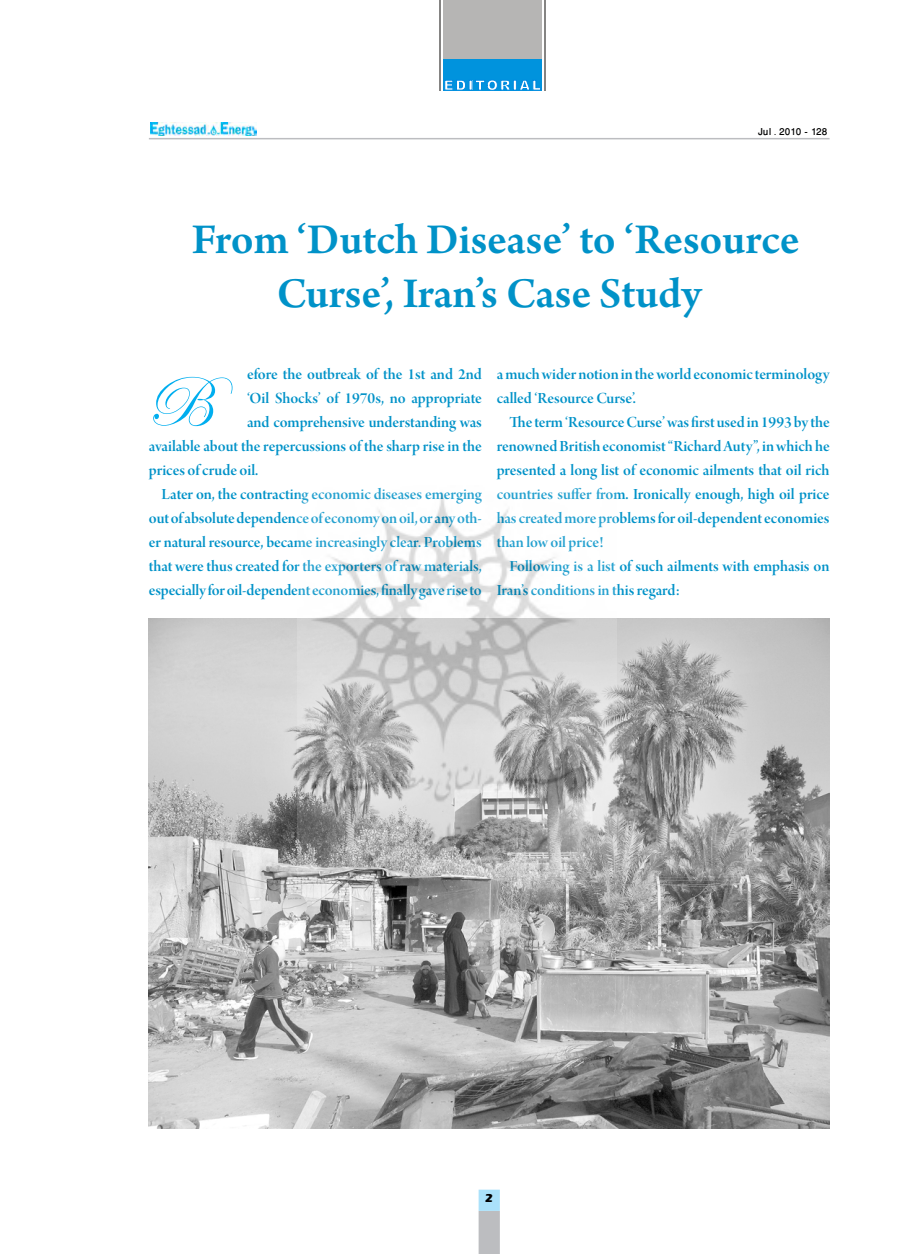
<style>
.page{position:relative;width:914px;height:1254px;background:#fff}
.page>*{position:absolute;margin:0;border:0;box-sizing:border-box;transform-origin:0 0}
.t1{font:72px "Edwardian Script ITC";color:#00aeef}
.t2{font:600 45px/54px "Arno Pro";color:#0092c8;text-align:center}
.t3{font:16.5px/24px "Arno Pro Smbd Display";color:#0092c8}
.t4{font:500 13.5px "Win Soft Pro";color:#000}
.t5{font:700 12px "Eras ITC";color:#000}
</style>
<div class="page">
<hr style="left:149px;top:138px;width:680px;height:1px;background:#bcbdc0">
<div style="left:479px;top:1212px;width:20px;height:41px;background:#bcbdc0"></div>
<div style="left:478px;top:1211px;width:22px;height:43px;border:2px solid #bcbdc0"></div>
<div style="left:479px;top:1190px;width:20px;height:20px;background:#aae1fa"></div>
<div style="left:478px;top:1190px;width:22px;height:21px;border:2px solid #aae1fa"></div>
<img style="left:150px;top:123px;width:106px;height:13px">
<img style="left:149px;top:618px;width:680px;height:511px">
<div style="left:443px;top:32px;width:98px;height:59px;background:#0093dd"></div>
<div style="left:443px;top:0;width:98px;height:59px;background:#b6b5b4"></div>
<hr style="left:439px;top:0;width:1px;height:91px;background:#858483">
<hr style="left:544px;top:0;width:1px;height:91px;background:#858483">
<svg style="left:444px;top:80px;width:96px;height:11px"></svg>
<img style="left:297px;top:494px;width:320px;height:383px">
<p class="t4" style="left:757px;top:125px;width:71px">Jul . 2010 - 128</p>
<h2 class="t2" style="left:192px;top:215px;width:609px">From ‘Dutch Disease’ to ‘Resource<br>Curse’, Iran’s Case Study</h2>
<p class="t3" style="left:247px;top:363px;width:236px">efore the outbreak of the 1st and 2nd</p>
<p class="t3" style="left:247px;top:387px;width:236px">‘Oil Shocks’ of 1970s, no appropriate</p>
<p class="t3" style="left:247px;top:411px;width:236px">and comprehensive understanding was</p>
<p class="t3" style="left:149px;top:435px;width:334px">available about the repercussions of the sharp rise in the</p>
<p class="t3" style="left:149px;top:459px;width:111px">prices of crude oil.</p>
<p class="t3" style="left:162px;top:483px;width:322px">Later on, the contracting economic diseases emerging</p>
<p class="t3" style="left:149px;top:507px;width:334px">out of absolute dependence of economy on oil, or any oth-</p>
<p class="t3" style="left:149px;top:531px;width:334px">er natural resource, became increasingly clear. Problems</p>
<p class="t3" style="left:149px;top:555px;width:334px">that were thus created for the exporters of raw materials,</p>
<p class="t3" style="left:149px;top:579px;width:334px">especially for oil-dependent economies, finally gave rise to</p>
<h1 class="t1" style="left:145px;top:363px;width:68px">B</h1>
<p class="t3" style="left:496px;top:363px;width:334px">a much wider notion in the world economic terminology called ‘Resource Curse’.</p>
<p class="t3" style="left:496px;top:411px;width:334px;text-align:justify;text-indent:13px">The term ‘Resource Curse’ was first used in 1993 by the renowned British economist “Richard Auty”, in which he presented a long list of economic ailments that oil rich countries suffer from. Ironically enough, high oil price has created more problems for oil-dependent economies than low oil price!</p>
<p class="t3" style="left:496px;top:555px;width:334px;text-indent:13px">Following is a list of such ailments with emphasis on<br>Iran’s conditions in this regard:</p>
<p class="t5" style="left:485px;top:1191px;width:9px">2</p>
</div>
